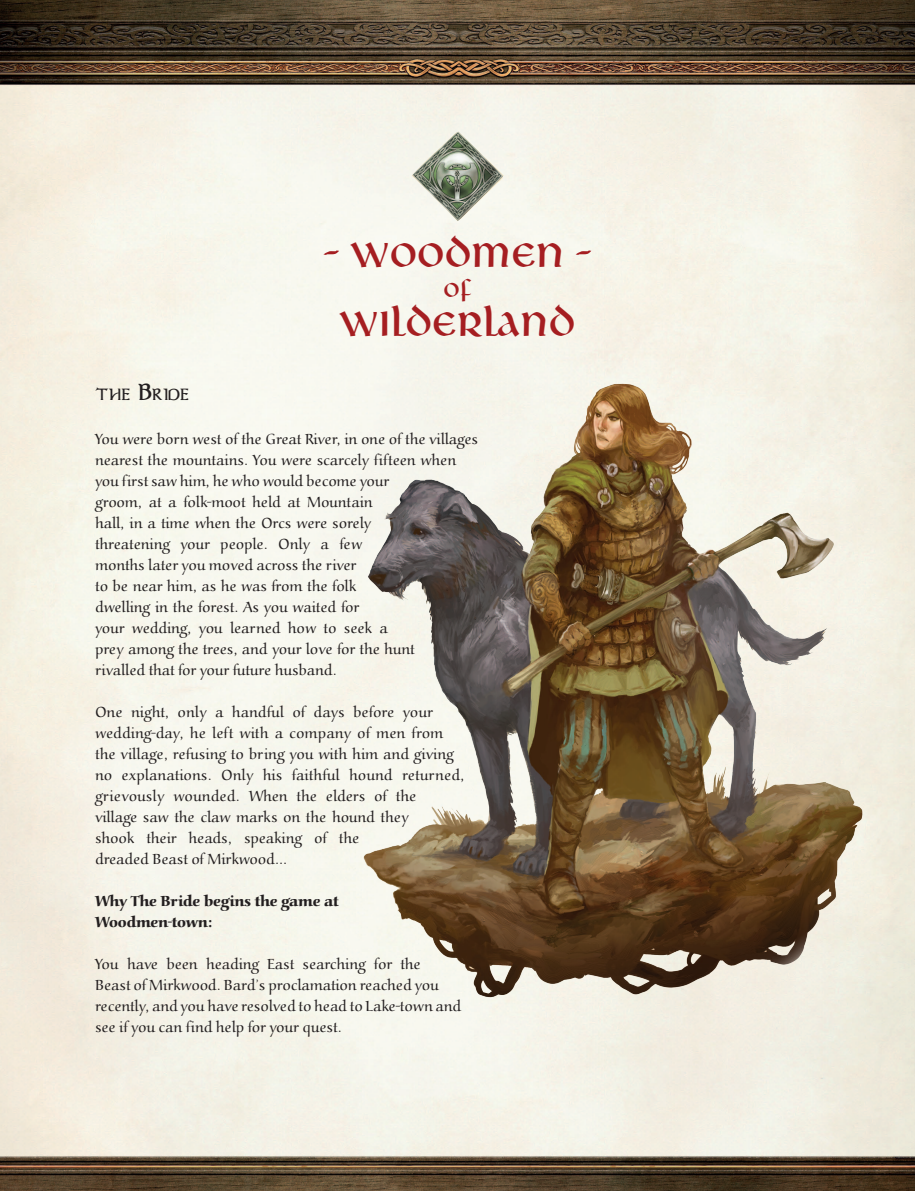
<style>
.page{position:relative;width:915px;height:1191px;background:#fff}
.page>*{position:absolute;margin:0;border:0;box-sizing:border-box;transform-origin:0 0}
.t1{font:48px "Libra BT";color:#a51e21}
.t2{font:28.5px "Libra BT";color:#a51e21}
.t3{font:18.9px "aaaor";letter-spacing:.015em;color:#231f20}
.t4{font:300 15px/21px "Alois";letter-spacing:-.01em;color:#231f20}
.t5{font:800 15px/21px "Alois";letter-spacing:-.01em;color:#231f20}
.s1{font-family:"Ardagh";font-size:39px}
.s2{font-size:27px}
</style>
<div class="page">
<img style="left:0;top:0;width:914px;height:1191px">
<img style="left:411px;top:131px;width:93px;height:90px">
<img style="left:352px;top:370px;width:524px;height:641px">
<h1 class="t1" style="left:323px;top:228px;width:59px"><span class="s1">-</span>woo</h1>
<h1 class="t1" style="left:444px;top:228px;width:148px">dmen <span class="s1">-</span></h1>
<h2 class="t2" style="left:443px;top:274px;width:29px">of</h2>
<h1 class="t1" style="left:339px;top:297px;width:237px">wilderland</h1>
<p class="t3" style="left:95px;top:385px;width:95px">THE <span class="s2">B</span>RIDE</p>
<p class="t4" style="left:95px;top:429px;width:384px">You were born west of the Great River, in one of the villages nearest the mountains. You were scarcely fifteen when you first saw him, he who would become your<br>groom, at a folk-moot held at Mountain<br>hall, in a time when the Orcs were sorely<br>threatening your people. Only a few<br>months later you moved across the river<br>to be near him, as he was from the folk<br>dwelling in the forest. As you waited for<br>your wedding, you learned how to seek a<br>prey among the trees, and your love for the hunt<br>rivalled that for your future husband.</p>
<p class="t4" style="left:95px;top:702px;width:370px">One night, only a handful of days before your wedding-day, he left with a company of men from the village, refusing to bring you with him and giving no explanations. Only his faithful hound returned, grievously wounded. When the elders of the<br>village saw the claw marks on the hound they<br>shook their heads, speaking of the<br>dreaded Beast of Mirkwood...</p>
<p class="t5" style="left:95px;top:891px;width:245px">Why The Bride begins the game at<br>Woodmen-town:</p>
<p class="t4" style="left:95px;top:954px;width:367px">You have been heading East searching for the<br>Beast of Mirkwood. Bard’s proclamation reached you recently, and you have resolved to head to Lake-town and see if you can find help for your quest.</p>
</div>
